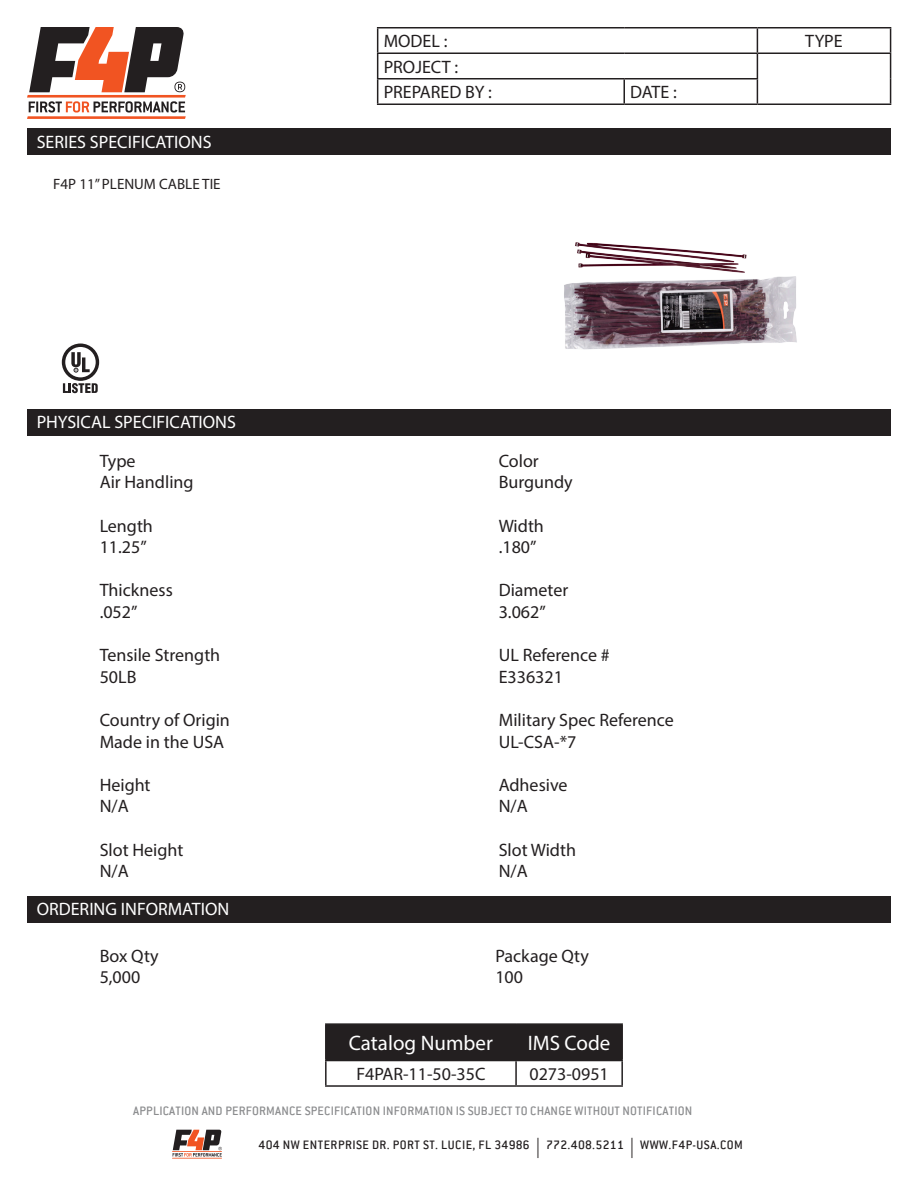
<style>
.page{position:relative;width:918px;height:1188px;background:#fff}
.page>*{position:absolute;margin:0;border:0;box-sizing:border-box;transform-origin:0 0}
.t1{font:21px "Myriad Pro";color:#fff}
.t2{font:18px/21.6px "Myriad Pro";color:#231f20}
.t3{font:18px "Myriad Pro";color:#fff}
.t4{font:15px "Myriad Pro";color:#231f20}
.t5{font:500 13.5px "Conduit ITC";letter-spacing:.015em;color:#8b8c8e}
.t6{font:500 13.5px "Conduit ITC";letter-spacing:.035em;color:#231f20}
.s1{font-family:"Myriad Pro";font-weight:400;font-size:20.25px}
</style>
<div class="page">
<svg style="left:27px;top:27px;width:159px;height:92px"></svg>
<hr style="left:172px;top:1151px;width:50px;height:1px;background:#f15422">
<hr style="left:172px;top:1158px;width:50px;height:1px;background:#f15422">
<svg style="left:173px;top:1130px;width:49px;height:27px"></svg>
<hr style="left:377px;top:27px;width:247px;height:1px;background:#231f20">
<hr style="left:624px;top:27px;width:133px;height:1px;background:#231f20">
<hr style="left:757px;top:27px;width:134px;height:1px;background:#231f20">
<hr style="left:377px;top:52px;width:247px;height:2px;background:#231f20">
<hr style="left:624px;top:52px;width:133px;height:2px;background:#231f20">
<hr style="left:757px;top:52px;width:134px;height:2px;background:#231f20">
<hr style="left:377px;top:78px;width:247px;height:2px;background:#231f20">
<svg style="left:377px;top:28px;width:1px;height:76px"></svg>
<hr style="left:624px;top:78px;width:134px;height:2px;background:#231f20">
<hr style="left:623px;top:80px;width:2px;height:24px;background:#231f20">
<svg style="left:757px;top:28px;width:1px;height:76px"></svg>
<svg style="left:890px;top:28px;width:1px;height:76px"></svg>
<hr style="left:377px;top:104px;width:247px;height:1px;background:#231f20">
<hr style="left:624px;top:104px;width:133px;height:1px;background:#231f20">
<hr style="left:757px;top:104px;width:134px;height:1px;background:#231f20">
<div style="left:27px;top:129px;width:864px;height:26px;background:#231f20"></div>
<div style="left:27px;top:410px;width:864px;height:26px;background:#231f20"></div>
<div style="left:27px;top:897px;width:864px;height:26px;background:#231f20"></div>
<div style="left:327px;top:1025px;width:294px;height:35px;background:#231f20"></div>
<hr style="left:325px;top:1023px;width:191px;height:2px;background:#231f20">
<hr style="left:325px;top:1025px;width:2px;height:35px;background:#231f20">
<hr style="left:516px;top:1023px;width:107px;height:2px;background:#231f20">
<hr style="left:515px;top:1025px;width:2px;height:35px;background:#231f20">
<hr style="left:621px;top:1025px;width:2px;height:35px;background:#231f20">
<hr style="left:325px;top:1060px;width:191px;height:1px;background:#231f20">
<hr style="left:325px;top:1061px;width:2px;height:24px;background:#231f20">
<hr style="left:516px;top:1060px;width:107px;height:1px;background:#231f20">
<hr style="left:515px;top:1061px;width:2px;height:24px;background:#231f20">
<hr style="left:621px;top:1061px;width:2px;height:24px;background:#231f20">
<hr style="left:325px;top:1085px;width:191px;height:2px;background:#231f20">
<hr style="left:516px;top:1085px;width:107px;height:2px;background:#231f20">
<img style="left:564px;top:242px;width:233px;height:108px">
<svg style="left:62px;top:344px;width:37px;height:49px"></svg>
<p class="t3" style="left:37px;top:131px;width:176px">SERIES SPECIFICATIONS</p>
<p class="t4" style="left:53px;top:175px;width:169px">F4P 11” PLENUM CABLE TIE</p>
<p class="t3" style="left:37px;top:411px;width:201px">PHYSICAL SPECIFICATIONS</p>
<p class="t2" style="left:100px;top:450px;width:95px">Type<br>Air Handling</p>
<p class="t2" style="left:100px;top:514px;width:55px">Length<br>11.25”</p>
<p class="t2" style="left:100px;top:579px;width:75px">Thickness .052”</p>
<p class="t2" style="left:100px;top:644px;width:122px">Tensile Strength<br>50LB</p>
<p class="t2" style="left:100px;top:709px;width:132px">Country of Origin<br>Made in the USA</p>
<p class="t2" style="left:100px;top:774px;width:52px">Height<br>N/A</p>
<p class="t2" style="left:100px;top:838px;width:85px">Slot Height<br>N/A</p>
<p class="t3" style="left:37px;top:898px;width:194px">ORDERING INFORMATION</p>
<p class="t2" style="left:384px;top:30px;width:65px">MODEL :</p>
<p class="t2" style="left:805px;top:30px;width:39px">TYPE</p>
<p class="t2" style="left:384px;top:54px;width:110px;line-height:25.5px">PROJECT :<br>PREPARED BY :</p>
<p class="t2" style="left:630px;top:81px;width:48px">DATE :</p>
<p class="t2" style="left:499px;top:450px;width:76px">Color<br>Burgundy</p>
<p class="t2" style="left:499px;top:514px;width:47px">Width .180”</p>
<p class="t2" style="left:499px;top:579px;width:71px">Diameter<br>3.062”</p>
<p class="t2" style="left:499px;top:644px;width:113px">UL Reference #<br>E336321</p>
<p class="t2" style="left:499px;top:709px;width:177px">Military Spec Reference<br>UL-CSA-*7</p>
<p class="t2" style="left:499px;top:774px;width:70px">Adhesive<br>N/A</p>
<p class="t2" style="left:499px;top:838px;width:79px">Slot Width<br>N/A</p>
<p class="t2" style="left:100px;top:944px;width:60px">Box Qty<br>5,000</p>
<p class="t2" style="left:495px;top:944px;width:95px">Package Qty<br>100</p>
<p class="t1" style="left:349px;top:1030px;width:146px">Catalog Number</p>
<p class="t1" style="left:528px;top:1030px;width:84px">IMS Code</p>
<p class="t2" style="left:356px;top:1063px;width:131px">F4PAR-11-50-35C</p>
<p class="t2" style="left:529px;top:1063px;width:81px">0273-0951</p>
<p class="t5" style="left:133px;top:1103px;width:561px">APPLICATION AND PERFORMANCE SPECIFICATION INFORMATION IS SUBJECT TO CHANGE WITHOUT NOTIFICATION</p>
<p class="t6" style="left:259px;top:1137px;width:486px">404 NW ENTERPRISE DR. PORT ST. LUCIE, FL 34986 <span class="s1">|</span> 772.408.5211 <span class="s1">|</span> WWW.F4P-USA.COM</p>
</div>
